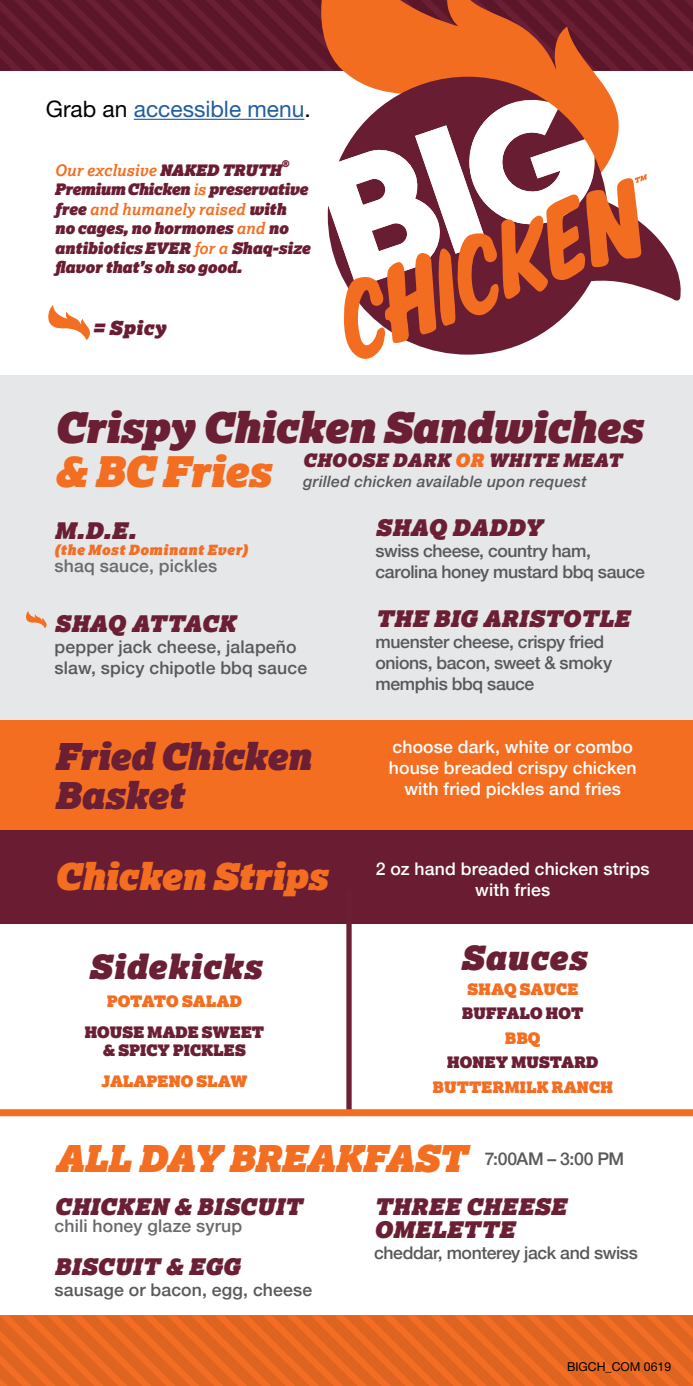
<style>
.page{position:relative;width:693px;height:1386px;background:#fff}
.page>*{position:absolute;margin:0;border:0;box-sizing:border-box;transform-origin:0 0}
.t1{font:italic 42px/43.8px "Lexia Advertising";color:#6a1f34}
.t2{font:italic 36.75px "Lexia Advertising";color:#f36e21}
.t3{font:italic 36.75px/38.5px "Lexia Advertising";color:#6a1f34}
.t4{font:italic 33.25px "Lexia Advertising";letter-spacing:.035em;color:#6a1f34}
.t5{font:italic 22.75px/23.8px "Lexia Advertising";letter-spacing:.035em;color:#6a1f34}
.t6{font:22.75px "Helvetica Neue LT Std";color:#215e9e}
.t7{font:italic 22.75px "Lexia Advertising";letter-spacing:.015em;color:#6a1f34}
.t8{font:italic 19.25px "Lexia Advertising";letter-spacing:.035em;color:#6a1d32}
.t9{font:italic 18.38px "Lexia Advertising";letter-spacing:.035em;color:#6a1f34}
.t10{font:500 17.5px/21px "Helvetica Neue";letter-spacing:-.02em;color:#58595b}
.t11{font:500 17.5px/21px "Helvetica Neue";letter-spacing:.01em;color:#fff;text-align:center}
.t12{font:500 17.5px/21px "Helvetica Neue";letter-spacing:.01em;color:#58595b}
.t13{font:500 17.5px "Helvetica Neue";letter-spacing:.01em;color:#696a6d}
.t14{font:italic 15.75px/19.6px "Lexia Advertising";color:#6a1d32}
.t15{font:15.75px/24.5px "Lexia Advertising";letter-spacing:.01em;color:#6a1f34;text-align:center}
.t16{font:italic 500 15.75px "Helvetica Neue";letter-spacing:.015em;color:#58595b}
.t17{font:italic 700 15.75px "Lexia";letter-spacing:-.005em;color:#f36e21}
.t18{font:italic 14px "Lexia Advertising";letter-spacing:.045em;color:#f36e24}
.t19{font:12.25px "Helvetica Neue LT Std";color:#000}
.t20{font:italic 9.1px "Lexia Advertising";color:#6a1d32}
.s1{color:#000}
.s2{font-family:"Lexia";font-weight:700;color:#f36e21}
.s3{color:#6a1f34}
.s4{font-family:"Lexia Advertising";font-weight:400;color:#6a1d32}
.s5{color:#f36e21}
.s6{color:#f36e24}
</style>
<div class="page">
<svg style="left:0;top:0;width:693px;height:71px"></svg>
<svg style="left:0;top:1315px;width:693px;height:71px"></svg>
<div style="left:0;top:375px;width:693px;height:347px;background:#e6e7e8"></div>
<svg style="left:311px;top:0;width:314px;height:77px;fill:#f36d21"></svg>
<svg style="left:351px;top:77px;width:330px;height:224px"></svg>
<svg style="left:328px;top:99px;width:319px;height:260px"></svg>
<svg style="left:26px;top:611px;width:21px;height:17px"></svg>
<div style="left:0;top:829px;width:693px;height:95px;background:#6a1d32"></div>
<div style="left:0;top:721px;width:693px;height:109px;background:#f36e21"></div>
<div style="left:346px;top:890px;width:6px;height:224px;background:#6a1f34"></div>
<div style="left:0;top:1109px;width:693px;height:7px;background:#f36e21"></div>
<svg style="left:48px;top:305px;width:42px;height:35px"></svg>
<hr style="left:134px;top:119px;width:170px;height:1px;background:#215e9e">
<p class="t6" style="left:46px;top:95px;width:267px"><span class="s1">Grab an</span> accessible menu<span class="s1">.</span></p>
<p class="t20" style="left:281px;top:157px;width:9px">®</p>
<p class="t14" style="left:55px;top:179px;width:257px">Premium Chicken <span class="s2">is</span> <span class="s3">preservative free</span> <span class="s2">and humanely raised</span> with<br>no cages, no hormones <span class="s2">and</span> <span class="s3">no antibiotics EVER</span> <span class="s2">for a</span> Shaq-size flavor that’s oh so good.</p>
<p class="t17" style="left:55px;top:160px;width:228px">Our exclusive <span class="s4">NAKED TRUTH</span></p>
<p class="t8" style="left:93px;top:316px;width:75px">= Spicy</p>
<p class="t1" style="left:55px;top:405px;width:588px">Crispy Chicken Sandwiches <span class="s5">&amp; BC Fries</span></p>
<p class="t5" style="left:55px;top:518px;width:82px">M.D.E.</p>
<p class="t18" style="left:55px;top:541px;width:194px">(the Most Dominant Ever)</p>
<p class="t13" style="left:55px;top:552px;width:164px">shaq sauce, pickles</p>
<p class="t7" style="left:55px;top:609px;width:182px">SHAQ ATTACK</p>
<p class="t12" style="left:55px;top:635px;width:254px">pepper jack cheese, jalapeño slaw, spicy chipotle bbq sauce</p>
<p class="t9" style="left:303px;top:449px;width:321px">CHOOSE DARK <span class="s6">OR</span> WHITE MEAT</p>
<p class="t16" style="left:303px;top:467px;width:285px">grilled chicken available upon request</p>
<p class="t5" style="left:376px;top:516px;width:168px">SHAQ DADDY</p>
<p class="t10" style="left:376px;top:539px;width:271px">swiss cheese, country ham, carolina honey mustard bbq sauce</p>
<p class="t5" style="left:376px;top:606px;width:255px">THE BIG ARISTOTLE</p>
<p class="t10" style="left:376px;top:630px;width:238px">muenster cheese, crispy fried onions, bacon, sweet &amp; smoky memphis bbq sauce</p>
<p class="t3" style="left:55px;top:737px;width:257px">Fried Chicken<br>Basket</p>
<p class="t2" style="left:55px;top:853px;width:273px">Chicken Strips</p>
<p class="t4" style="left:89px;top:945px;width:173px">Sidekicks</p>
<p class="t15" style="left:85px;top:985px;width:181px;line-height:31.5px"><span class="s5">POTATO SALAD<br></span>HOUSE MADE SWEET</p>
<p class="t15" style="left:102px;top:1034px;width:147px;line-height:31.5px;text-align:left">&amp; SPICY PICKLES<br><span class="s5">JALAPENO SLAW</span></p>
<p class="t11" style="left:389px;top:735px;width:249px">choose dark, white or combo house breaded crispy chicken with fried pickles and fries</p>
<p class="t11" style="left:376px;top:857px;width:275px">2 oz hand breaded chicken strips</p>
<p class="t11" style="left:475px;top:878px;width:76px">with fries</p>
<p class="t4" style="left:461px;top:937px;width:126px">Sauces</p>
<p class="t15" style="left:433px;top:976px;width:182px"><span class="s5">SHAQ SAUCE<br></span>BUFFALO HOT<br><span class="s5">BBQ<br></span>HONEY MUSTARD<br><span class="s6">BUTTERMILK RANCH</span></p>
<p class="t2" style="left:55px;top:1135px;width:571px">ALL DAY BREAKFAST <sup>7:00AM</sup> <sup>–</sup> <sup>3:00</sup> <sup>PM</sup></p>
<p class="t5" style="left:55px;top:1194px;width:249px">CHICKEN &amp; BISCUIT</p>
<p class="t13" style="left:55px;top:1212px;width:189px">chili honey glaze syrup</p>
<p class="t5" style="left:55px;top:1255px;width:186px">BISCUIT &amp; EGG</p>
<p class="t12" style="left:55px;top:1278px;width:259px">sausage or bacon, egg, cheese</p>
<p class="t5" style="left:374px;top:1194px;width:193px">THREE CHEESE<br>OMELETTE</p>
<p class="t10" style="left:374px;top:1241px;width:265px">cheddar, monterey jack and swiss</p>
<p class="t19" style="left:567px;top:1360px;width:106px">BIGCH_COM 0619</p>
</div>
